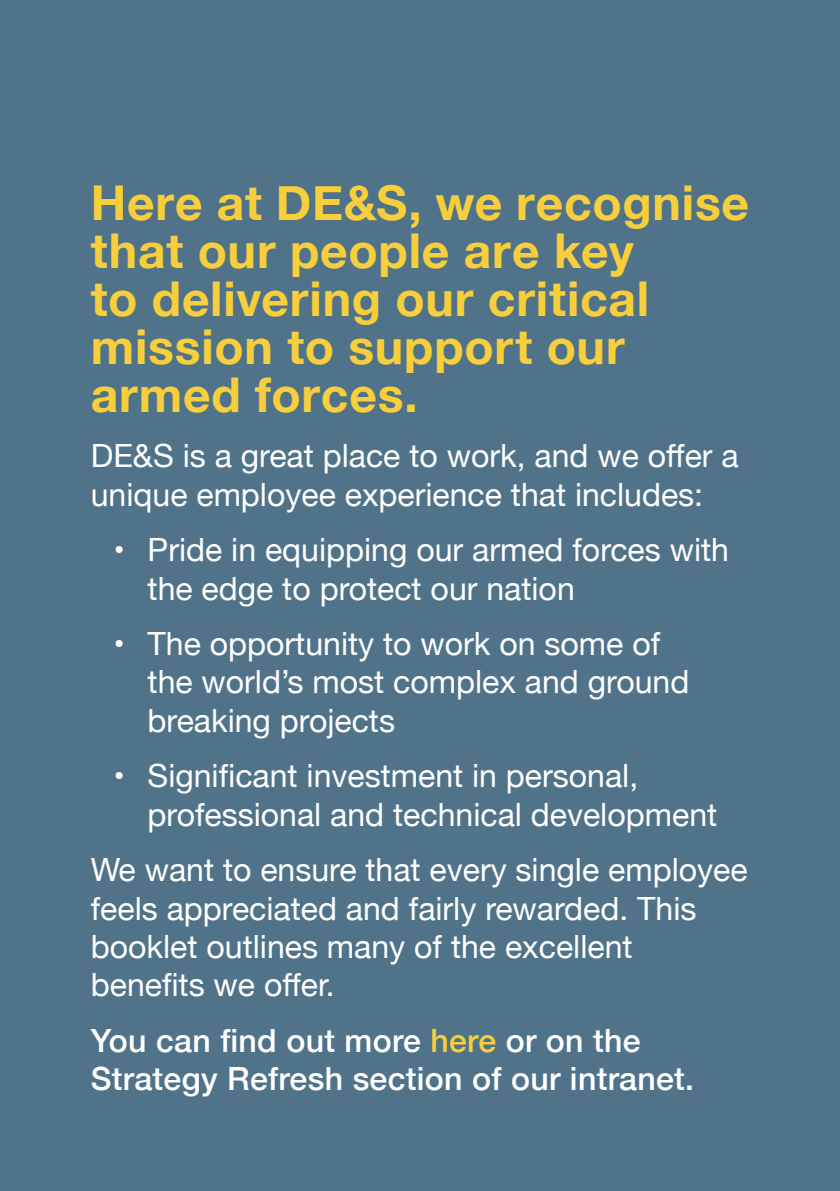
<style>
.page{position:relative;width:840px;height:1191px;background:#fff}
.page>*{position:absolute;margin:0;border:0;box-sizing:border-box;transform-origin:0 0}
.t1{font:700 48px/48px "Helvetica Neue";letter-spacing:.015em;color:#f8cf3b}
.t2{font:32px/38.4px "Helvetica Neue";color:#fff}
.t3{font:500 32px/38.4px "Helvetica Neue";letter-spacing:.01em;color:#fff}
.s1{color:#f8cf3b}
</style>
<div class="page">
<div style="left:0;top:0;width:839px;height:1191px;background:#50738a"></div>
<h1 class="t1" style="left:91px;top:180px;width:659px">Here at DE&amp;S, we recognise that our people are key<br>to delivering our critical mission to support our armed forces.</h1>
<p class="t2" style="left:91px;top:438px;width:649px">DE&amp;S is a great place to work, and we offer a unique employee experience that includes:</p>
<p class="t2" style="left:147px;top:532px;width:582px;text-indent:-34px">• Pride in equipping our armed forces with the edge to protect our nation</p>
<p class="t2" style="left:147px;top:626px;width:543px;text-indent:-34px">• The opportunity to work on some of the world’s most complex and ground breaking projects</p>
<p class="t2" style="left:147px;top:758px;width:571px;text-indent:-34px">• Significant investment in personal, professional and technical development</p>
<p class="t2" style="left:91px;top:852px;width:658px">We want to ensure that every single employee feels appreciated and fairly rewarded. This booklet outlines many of the excellent benefits we offer.</p>
<p class="t3" style="left:91px;top:1018px;width:604px">You can find out more <span class="s1">here</span> or on the<br>Strategy Refresh section of our intranet.</p>
</div>
